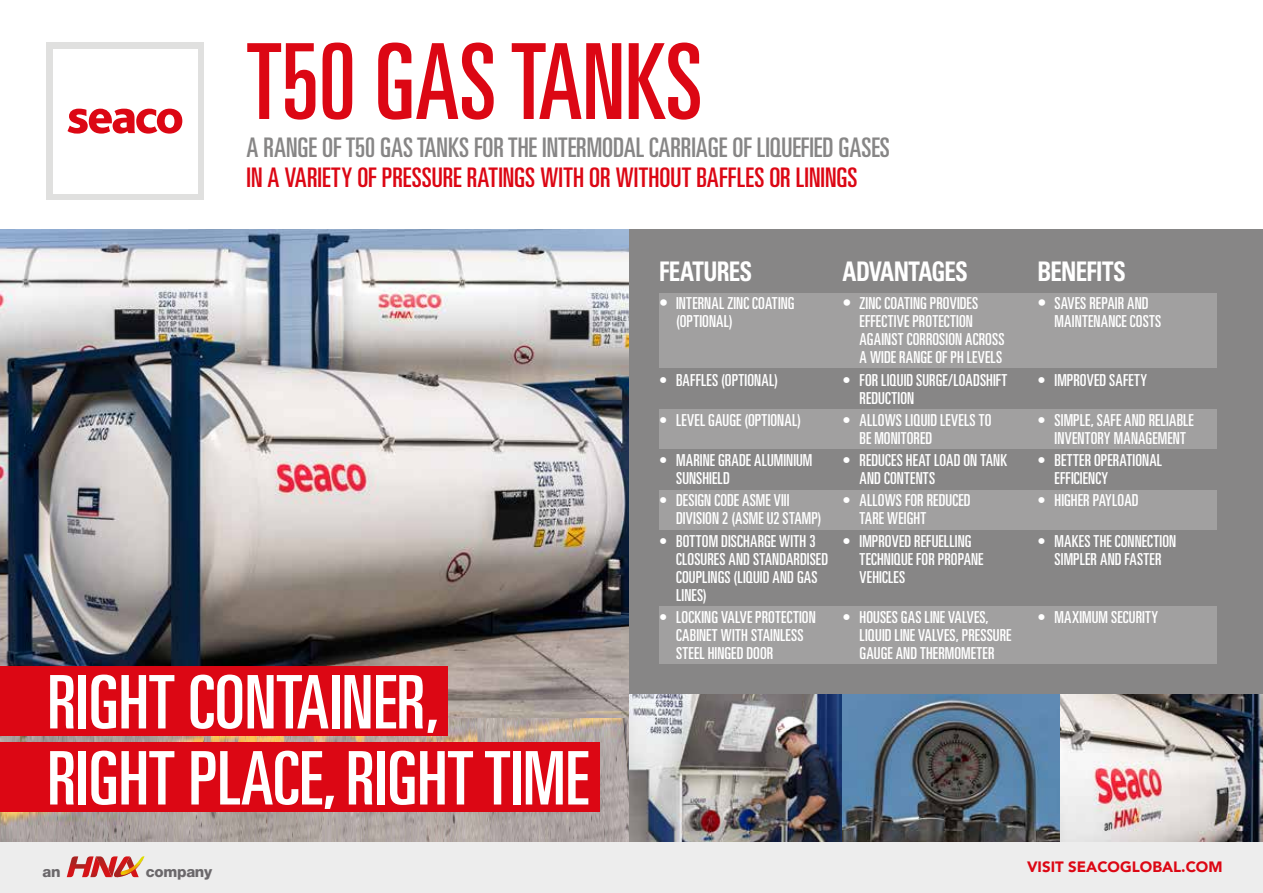
<style>
.page{position:relative;width:1263px;height:893px;background:#fff}
.page>*{position:absolute;margin:0;border:0;box-sizing:border-box;transform-origin:0 0}
.t1{font:ultra-condensed 105px "Univers LT Std";color:#dc0714;scale:.95 1}
.t2{font:ultra-condensed 73.95px/76.1px "Univers LT Std";color:#fff}
.t3{font:ultra-condensed 27px "Univers LT Std";color:#878686}
.t4{font:ultra-condensed 27px "Univers LT Std";color:#dc0714}
.t5{font:700 condensed 27px "Univers";letter-spacing:-.035em;color:#fff;scale:.85 1}
.t6{font:ultra-condensed 16.5px/18px "Univers LT Std";letter-spacing:.01em;color:#fff}
.t7{font:900 15px "Avenir";color:#dc0714}
.t8{font:800 15px "Helvetica Neue LT Std";letter-spacing:-.02em;color:#6b686b}
.s1{font-size:18px}
</style>
<div class="page">
<div style="left:0;top:842px;width:1263px;height:51px;background:#ededed"></div>
<img style="left:0;top:229px;width:714px;height:613px">
<div style="left:629px;top:230px;width:634px;height:612px;background:#878686"></div>
<div style="left:0;top:667px;width:447px;height:69px;background:#dc0714"></div>
<div style="left:0;top:743px;width:600px;height:69px;background:#dc0714"></div>
<div style="left:47px;top:43px;width:157px;height:157px;background:#e0e0df"></div>
<div style="left:53px;top:49px;width:145px;height:145px;background:#fff"></div>
<svg style="left:68px;top:109px;width:114px;height:25px"></svg>
<div style="left:659px;top:293px;width:557px;height:75px;background:#a1a0a0"></div>
<div style="left:659px;top:409px;width:557px;height:40px;background:#a1a0a0"></div>
<div style="left:659px;top:490px;width:557px;height:40px;background:#a1a0a0"></div>
<div style="left:659px;top:606px;width:557px;height:58px;background:#a1a0a0"></div>
<img style="left:629px;top:694px;width:634px;height:148px">
<svg style="left:67px;top:856px;width:77px;height:21px"></svg>
<h1 class="t1" style="left:247px;top:22px;width:481px">T50 GAS TANKS</h1>
<h3 class="t3" style="left:247px;top:133px;width:645px">A RANGE OF T50 GAS TANKS FOR THE INTERMODAL CARRIAGE OF LIQUEFIED GASES</h3>
<h3 class="t4" style="left:247px;top:163px;width:612px">IN A VARIETY OF PRESSURE RATINGS WITH OR WITHOUT BAFFLES OR LININGS</h3>
<h2 class="t2" style="left:47px;top:664px;width:543px">RIGHT CONTAINER,<br>RIGHT PLACE, RIGHT TIME</h2>
<p class="t8" style="left:43px;top:863px;width:20px">an</p>
<p class="t8" style="left:146px;top:863px;width:68px">company</p>
<h3 class="t5" style="left:659px;top:254px;width:111px">FEATURES</h3>
<h3 class="t5" style="left:842px;top:254px;width:149px">ADVANTAGES</h3>
<h3 class="t5" style="left:1038px;top:254px;width:105px">BENEFITS</h3>
<p class="t6" style="left:859px;top:294px;width:146px;text-indent:-17px"><span class="s1">•</span> ZINC COATING PROVIDES<br>EFFECTIVE PROTECTION<br>AGAINST CORROSION ACROSS<br>A WIDE RANGE OF PH LEVELS</p>
<p class="t6" style="left:859px;top:371px;width:149px;text-indent:-17px">• FOR LIQUID SURGE/LOADSHIFT<br>REDUCTION</p>
<p class="t6" style="left:859px;top:411px;width:133px;text-indent:-17px">• ALLOWS LIQUID LEVELS TO<br>BE MONITORED</p>
<p class="t6" style="left:859px;top:451px;width:149px;text-indent:-17px">• REDUCES HEAT LOAD ON TANK<br>AND CONTENTS</p>
<p class="t6" style="left:859px;top:491px;width:112px;text-indent:-17px">• ALLOWS FOR REDUCED<br>TARE WEIGHT</p>
<p class="t6" style="left:859px;top:532px;width:125px;text-indent:-17px">• IMPROVED REFUELLING<br>TECHNIQUE FOR PROPANE<br>VEHICLES</p>
<p class="t6" style="left:859px;top:608px;width:153px;text-indent:-17px">• HOUSES GAS LINE VALVES,<br>LIQUID LINE VALVES, PRESSURE<br>GAUGE AND THERMOMETER</p>
<p class="t6" style="left:676px;top:294px;width:120px;text-indent:-17px"><span class="s1">•</span> INTERNAL ZINC COATING (OPTIONAL)</p>
<p class="t6" style="left:1054px;top:294px;width:108px;text-indent:-17px"><span class="s1">•</span> SAVES REPAIR AND<br>MAINTENANCE COSTS</p>
<p class="t6" style="left:659px;top:371px;width:120px">• BAFFLES (OPTIONAL)</p>
<p class="t6" style="left:659px;top:411px;width:144px">• LEVEL GAUGE (OPTIONAL)</p>
<p class="t6" style="left:676px;top:451px;width:138px;text-indent:-17px">• MARINE GRADE ALUMINIUM<br>SUNSHIELD</p>
<p class="t6" style="left:676px;top:491px;width:147px;text-indent:-17px">• DESIGN CODE ASME VIII<br>DIVISION 2 (ASME U2 STAMP)</p>
<p class="t6" style="left:676px;top:532px;width:153px;text-indent:-17px">• BOTTOM DISCHARGE WITH 3<br>CLOSURES AND STANDARDISED<br>COUPLINGS (LIQUID AND GAS<br>LINES)</p>
<p class="t6" style="left:676px;top:608px;width:141px;text-indent:-17px">• LOCKING VALVE PROTECTION<br>CABINET WITH STAINLESS<br>STEEL HINGED DOOR</p>
<p class="t6" style="left:1037px;top:371px;width:111px">• IMPROVED SAFETY</p>
<p class="t6" style="left:1037px;top:411px;width:158px;text-align:center">• SIMPLE, SAFE AND RELIABLE<br>INVENTORY MANAGEMENT</p>
<p class="t6" style="left:1054px;top:451px;width:109px;text-indent:-17px">• BETTER OPERATIONAL<br>EFFICIENCY</p>
<p class="t6" style="left:1037px;top:491px;width:103px">• HIGHER PAYLOAD</p>
<p class="t6" style="left:1037px;top:532px;width:140px;text-align:center">• MAKES THE CONNECTION<br>SIMPLER AND FASTER</p>
<p class="t6" style="left:1037px;top:608px;width:122px">• MAXIMUM SECURITY</p>
<p class="t7" style="left:1027px;top:854px;width:197px">VISIT SEACOGLOBAL.COM</p>
</div>
